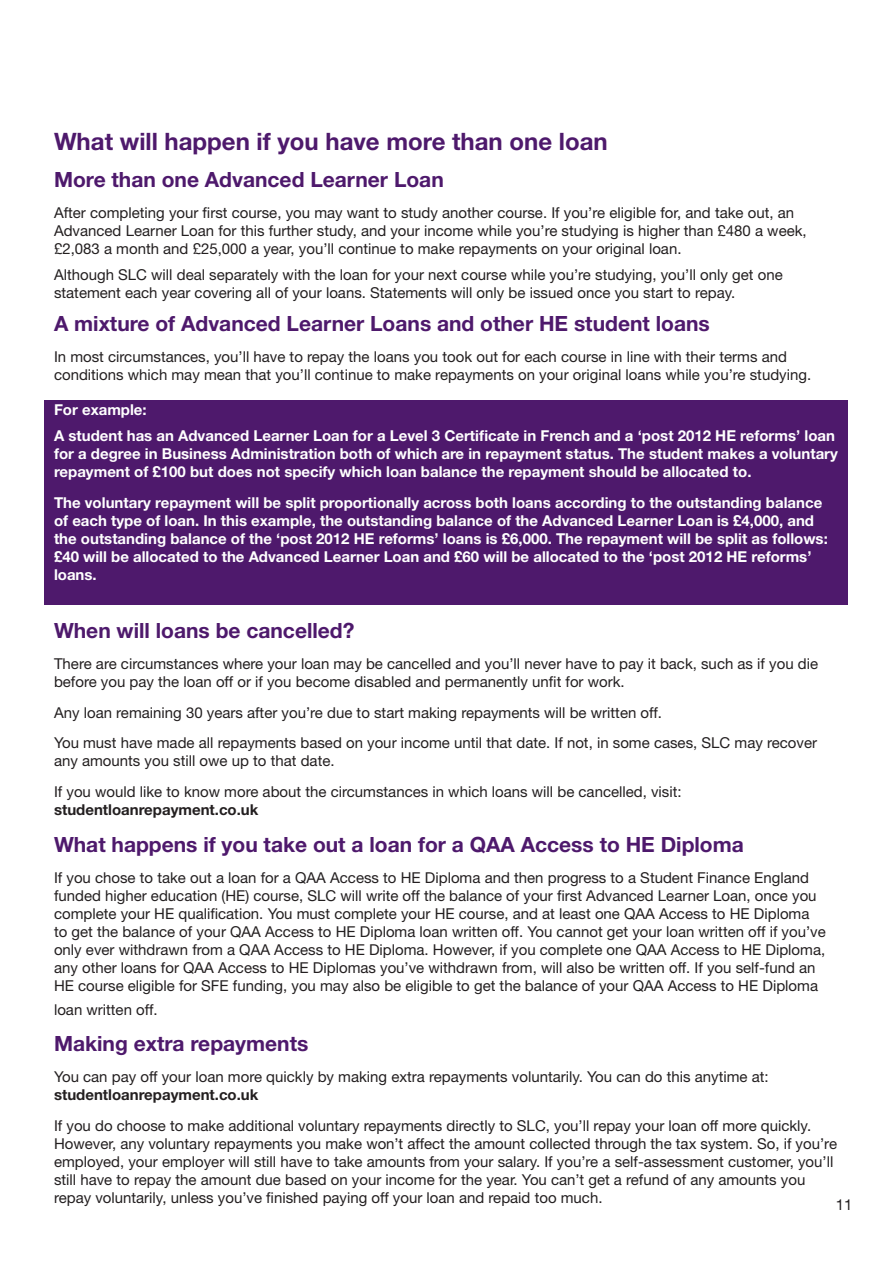
<style>
.page{position:relative;width:893px;height:1263px;background:#fff}
.page>*{position:absolute;margin:0;border:0;box-sizing:border-box;transform-origin:0 0}
.t1{font:700 24px "Helvetica Neue LT Std";color:#4e196c}
.t2{font:700 21px "Helvetica Neue LT Std";color:#4e196c}
.t3{font:15px/18px "Helvetica Neue LT Std";color:#231f20}
.t4{font:700 15px/18px "Helvetica Neue LT Std";color:#fff}
.s1{font-weight:700}
</style>
<div class="page">
<div style="left:45px;top:401px;width:803px;height:204px;background:#4e196c"></div>
<p class="t1" style="left:54px;top:127px;width:555px">What will happen if you have more than one loan</p>
<p class="t2" style="left:54px;top:167px;width:391px">More than one Advanced Learner Loan</p>
<p class="t3" style="left:54px;top:203px;width:754px">After completing your first course, you may want to study another course. If you’re eligible for, and take out, an<br>Advanced Learner Loan for this further study, and your income while you’re studying is higher than £480 a week, £2,083 a month and £25,000 a year, you’ll continue to make repayments on your original loan.</p>
<p class="t3" style="left:54px;top:266px;width:730px">Although SLC will deal separately with the loan for your next course while you’re studying, you’ll only get one statement each year covering all of your loans. Statements will only be issued once you start to repay.</p>
<p class="t2" style="left:54px;top:310px;width:657px">A mixture of Advanced Learner Loans and other HE student loans</p>
<p class="t3" style="left:54px;top:347px;width:759px">In most circumstances, you’ll have to repay the loans you took out for each course in line with their terms and conditions which may mean that you’ll continue to make repayments on your original loans while you’re studying.</p>
<p class="t4" style="left:54px;top:400px;width:94px">For example:</p>
<p class="t4" style="left:54px;top:426px;width:785px">A student has an Advanced Learner Loan for a Level 3 Certificate in French and a ‘post 2012 HE reforms’ loan for a degree in Business Administration both of which are in repayment status. The student makes a voluntary repayment of £100 but does not specify which loan balance the repayment should be allocated to.</p>
<p class="t4" style="left:54px;top:493px;width:775px">The voluntary repayment will be split proportionally across both loans according to the outstanding balance of each type of loan. In this example, the outstanding balance of the Advanced Learner Loan is £4,000, and the outstanding balance of the ‘post 2012 HE reforms’ loans is £6,000. The repayment will be split as follows: £40 will be allocated to the Advanced Learner Loan and £60 will be allocated to the ‘post 2012 HE reforms’ loans.</p>
<p class="t2" style="left:54px;top:617px;width:302px">When will loans be cancelled?</p>
<p class="t3" style="left:54px;top:654px;width:766px">There are circumstances where your loan may be cancelled and you’ll never have to pay it back, such as if you die before you pay the loan off or if you become disabled and permanently unfit for work.</p>
<p class="t3" style="left:54px;top:703px;width:609px">Any loan remaining 30 years after you’re due to start making repayments will be written off.</p>
<p class="t3" style="left:54px;top:734px;width:765px">You must have made all repayments based on your income until that date. If not, in some cases, SLC may recover any amounts you still owe up to that date.</p>
<p class="t3" style="left:54px;top:782px;width:629px">If you would like to know more about the circumstances in which loans will be cancelled, visit: <span class="s1">studentloanrepayment.co.uk</span></p>
<p class="t2" style="left:54px;top:831px;width:691px">What happens if you take out a loan for a QAA Access to HE Diploma</p>
<p class="t3" style="left:54px;top:868px;width:773px">If you chose to take out a loan for a QAA Access to HE Diploma and then progress to a Student Finance England funded higher education (HE) course, SLC will write off the balance of your first Advanced Learner Loan, once you complete your HE qualification. You must complete your HE course, and at least one QAA Access to HE Diploma to get the balance of your QAA Access to HE Diploma loan written off. You cannot get your loan written off if you’ve only ever withdrawn from a QAA Access to HE Diploma. However, if you complete one QAA Access to HE Diploma, any other loans for QAA Access to HE Diplomas you’ve withdrawn from, will also be written off. If you self-fund an HE course eligible for SFE funding, you may also be eligible to get the balance of your QAA Access to HE Diploma</p>
<p class="t3" style="left:54px;top:1000px;width:105px">loan written off.</p>
<p class="t2" style="left:54px;top:1031px;width:256px">Making extra repayments</p>
<p class="t3" style="left:54px;top:1067px;width:716px">You can pay off your loan more quickly by making extra repayments voluntarily. You can do this anytime at: <span class="s1">studentloanrepayment.co.uk</span></p>
<p class="t3" style="left:54px;top:1116px;width:784px">If you do choose to make additional voluntary repayments directly to SLC, you’ll repay your loan off more quickly.<br>However, any voluntary repayments you make won’t affect the amount collected through the tax system. So, if you’re employed, your employer will still have to take amounts from your salary. If you’re a self-assessment customer, you’ll still have to repay the amount due based on your income for the year. You can’t get a refund of any amounts you repay voluntarily, unless you’ve finished paying off your loan and repaid too much.</p>
<p class="t3" style="left:836px;top:1195px;width:18px">11</p>
</div>
